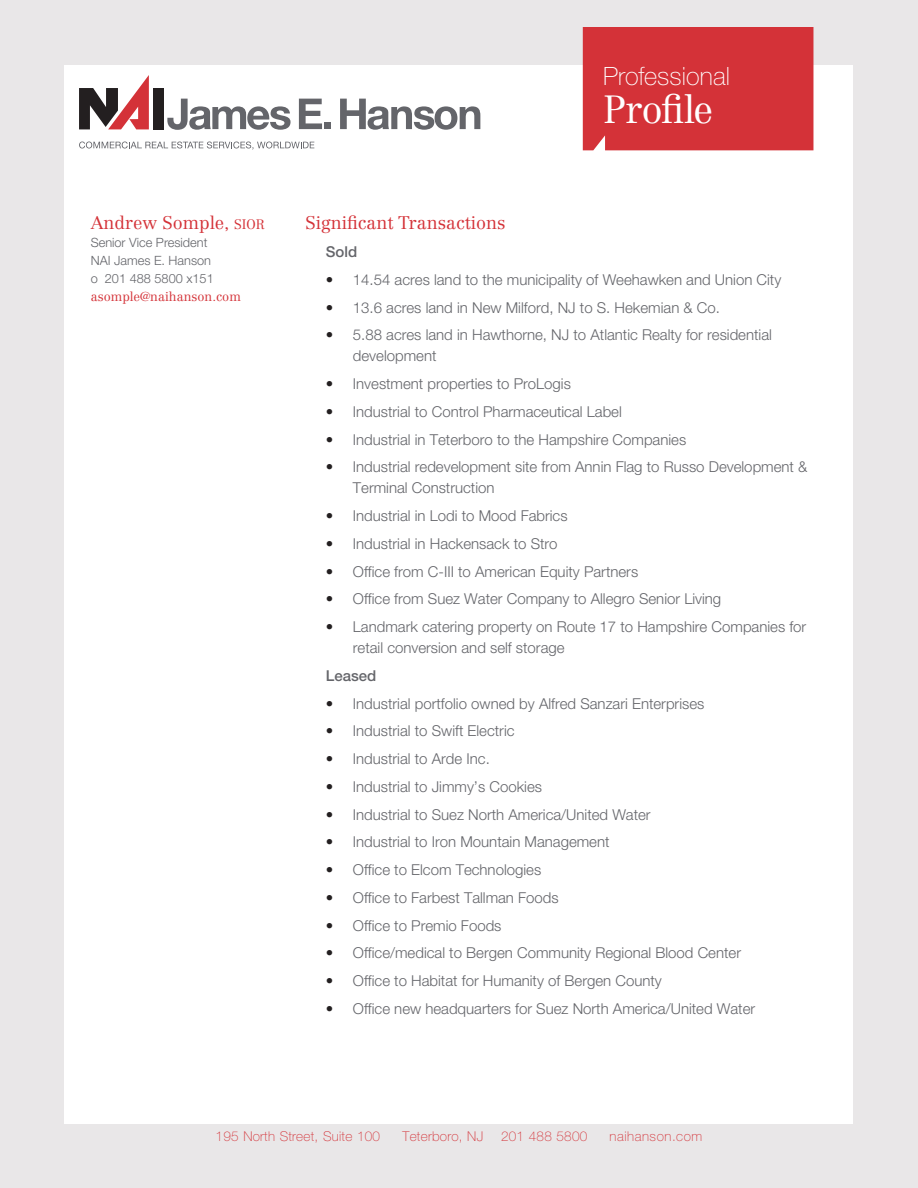
<style>
.page{position:relative;width:918px;height:1188px;background:#e9e7e8}
.page>*{position:absolute;margin:0;border:0;box-sizing:border-box;transform-origin:0 0}
.t1{font:300 38.7px "Centennial LT Std";letter-spacing:-.035em;color:#fff}
.t2{font:100 25.2px "Helvetica Neue LT Std";letter-spacing:.005em;color:#fff}
.t3{font:300 18px "Centennial LT Std";color:#d43238}
.t4{font:300 15px/21px "Helvetica Neue LT Std";color:#64656a}
.t5{font:500 15px "Helvetica Neue LT Std";color:#64656a}
.t6{font:100 13.5px "Helvetica Neue LT Std";letter-spacing:.02em;color:#d43238}
.t7{font:100 13.5px "Helvetica Neue LT Std";letter-spacing:.04em;color:#d43238}
.t8{font:300 12.75px "Helvetica Neue LT Std";color:#64656a}
.t9{font:300 12.75px "Centennial LT Std";color:#d43238}
.s1{font-size:13.5px}
.s2{color:#231f20}
</style>
<div class="page">
<div style="left:65px;top:65px;width:788px;height:1059px;background:#fff"></div>
<div style="left:583px;top:27px;width:230px;height:123px;background:#d43238"></div>
<div style="left:153px;top:88px;width:10px;height:41px;background:#231f20"></div>
<svg style="left:79px;top:75px;width:70px;height:54px"></svg>
<svg style="left:167px;top:99px;width:124px;height:31px"></svg>
<svg style="left:299px;top:99px;width:23px;height:30px"></svg>
<div style="left:324px;top:123px;width:7px;height:6px;background:#64656a"></div>
<svg style="left:340px;top:99px;width:140px;height:31px"></svg>
<svg style="left:79px;top:142px;width:235px;height:8px"></svg>
<p class="t3" style="left:91px;top:212px;width:176px">Andrew Somple, <span class="s1">SIOR</span></p>
<p class="t8" style="left:91px;top:235px;width:118px">Senior Vice President</p>
<p class="t8" style="left:91px;top:253px;width:122px">NAI James E. Hanson</p>
<p class="t8" style="left:91px;top:271px;width:125px">o 201 488 5800 x151</p>
<p class="t9" style="left:91px;top:289px;width:152px">asomple@naihanson.com</p>
<p class="t2" style="left:603px;top:62px;width:128px">Professional</p>
<p class="t1" style="left:603px;top:86px;width:111px">Profile</p>
<p class="t3" style="left:306px;top:212px;width:201px">Significant Transactions</p>
<p class="t5" style="left:326px;top:243px;width:33px">Sold</p>
<p class="t4" style="left:326px;top:269px;width:457px"><span class="s2">•</span> 14.54 acres land to the municipality of Weehawken and Union City</p>
<p class="t4" style="left:326px;top:297px;width:396px"><span class="s2">•</span> 13.6 acres land in New Milford, NJ to S. Hekemian &amp; Co.</p>
<p class="t4" style="left:353px;top:324px;width:421px;text-indent:-27px"><span class="s2">•</span> 5.88 acres land in Hawthorne, NJ to Atlantic Realty for residential development</p>
<p class="t4" style="left:326px;top:373px;width:247px"><span class="s2">•</span> Investment properties to ProLogis</p>
<p class="t4" style="left:326px;top:401px;width:297px"><span class="s2">•</span> Industrial to Control Pharmaceutical Label</p>
<p class="t4" style="left:326px;top:429px;width:362px"><span class="s2">•</span> Industrial in Teterboro to the Hampshire Companies</p>
<p class="t4" style="left:353px;top:456px;width:456px;text-indent:-27px"><span class="s2">•</span> Industrial redevelopment site from Annin Flag to Russo Development &amp;<br>Terminal Construction</p>
<p class="t4" style="left:326px;top:505px;width:243px"><span class="s2">•</span> Industrial in Lodi to Mood Fabrics</p>
<p class="t4" style="left:326px;top:533px;width:233px"><span class="s2">•</span> Industrial in Hackensack to Stro</p>
<p class="t4" style="left:326px;top:561px;width:314px"><span class="s2">•</span> Office from C-III to American Equity Partners</p>
<p class="t4" style="left:326px;top:588px;width:397px"><span class="s2">•</span> Office from Suez Water Company to Allegro Senior Living</p>
<p class="t4" style="left:353px;top:616px;width:455px;text-indent:-27px"><span class="s2">•</span> Landmark catering property on Route 17 to Hampshire Companies for retail conversion and self storage</p>
<p class="t5" style="left:326px;top:667px;width:52px">Leased</p>
<p class="t4" style="left:326px;top:693px;width:380px"><span class="s2">•</span> Industrial portfolio owned by Alfred Sanzari Enterprises</p>
<p class="t4" style="left:326px;top:720px;width:190px"><span class="s2">•</span> Industrial to Swift Electric</p>
<p class="t4" style="left:326px;top:748px;width:165px"><span class="s2">•</span> Industrial to Arde Inc.</p>
<p class="t4" style="left:326px;top:776px;width:218px"><span class="s2">•</span> Industrial to Jimmy’s Cookies</p>
<p class="t4" style="left:326px;top:804px;width:326px"><span class="s2">•</span> Industrial to Suez North America/United Water</p>
<p class="t4" style="left:326px;top:831px;width:285px"><span class="s2">•</span> Industrial to Iron Mountain Management</p>
<p class="t4" style="left:326px;top:859px;width:217px"><span class="s2">•</span> Office to Elcom Technologies</p>
<p class="t4" style="left:326px;top:887px;width:234px"><span class="s2">•</span> Office to Farbest Tallman Foods</p>
<p class="t4" style="left:326px;top:915px;width:177px"><span class="s2">•</span> Office to Premio Foods</p>
<p class="t4" style="left:326px;top:942px;width:417px"><span class="s2">•</span> Office/medical to Bergen Community Regional Blood Center</p>
<p class="t4" style="left:326px;top:970px;width:337px"><span class="s2">•</span> Office to Habitat for Humanity of Bergen County</p>
<p class="t4" style="left:326px;top:998px;width:431px"><span class="s2">•</span> Office new headquarters for Suez North America/United Water</p>
<p class="t6" style="left:216px;top:1128px;width:166px">195 North Street, Suite 100</p>
<p class="t6" style="left:402px;top:1128px;width:82px">Teterboro, NJ</p>
<p class="t6" style="left:501px;top:1128px;width:88px">201 488 5800</p>
<p class="t7" style="left:610px;top:1128px;width:94px">naihanson.com</p>
</div>
